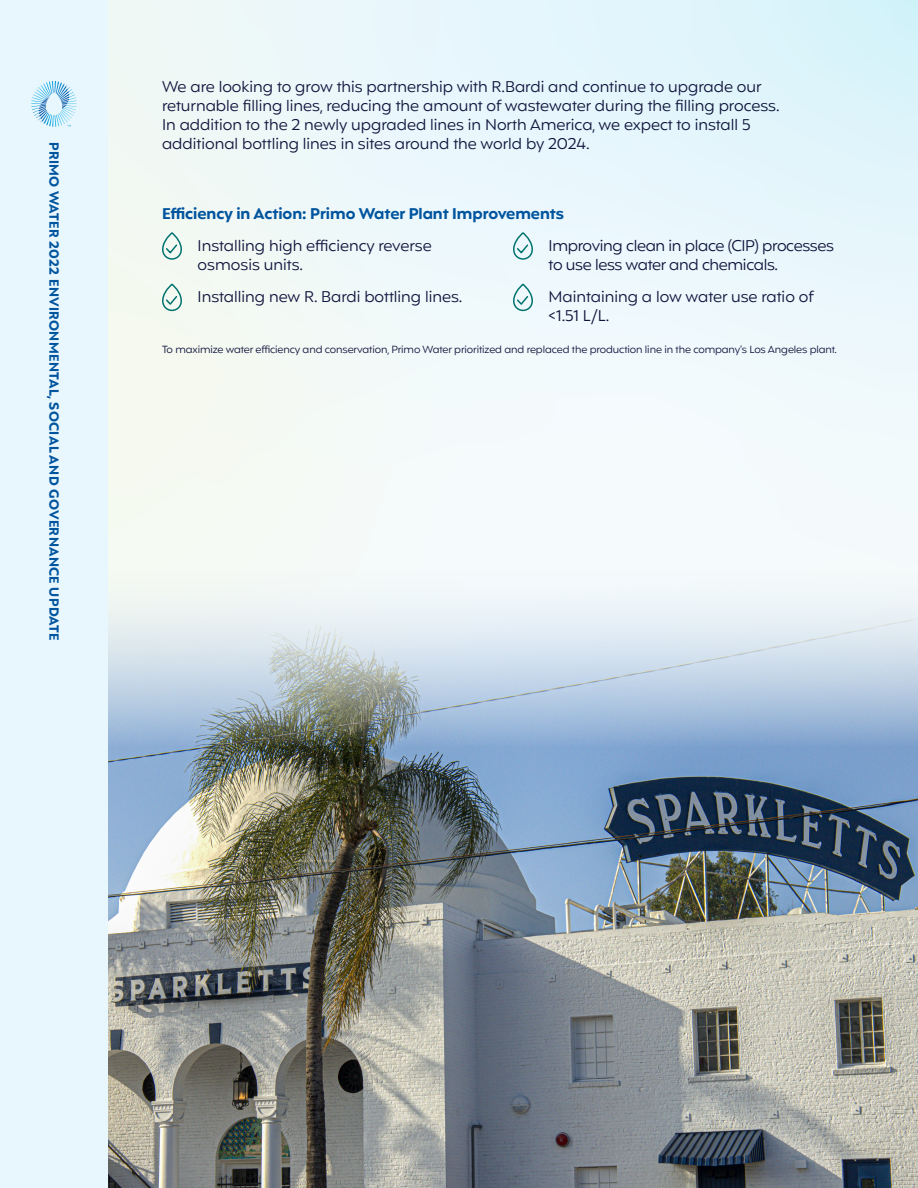
<style>
.page{position:relative;width:918px;height:1188px;background:#fff}
.page>*{position:absolute;margin:0;border:0;box-sizing:border-box;transform-origin:0 0}
.t1{font:15.75px/18.9px "Mangueira Alt";color:#10143c}
.t2{font:15.75px/18.9px "Mangueira Alt";letter-spacing:-.02em;color:#10143c}
.t3{font:700 15.75px "Mangueira Alt";color:#00559e}
.t4{font:700 13.5px "Mangueira Alt";letter-spacing:.025em;color:#00559e}
.t5{font:10.5px "Mangueira Alt";letter-spacing:-.01em;color:#10143c}
</style>
<div class="page">
<svg style="left:108px;top:0;width:810px;height:558px"></svg>
<img style="left:108px;top:558px;width:810px;height:630px">
<svg style="left:161px;top:233px;width:24px;height:27px"></svg>
<svg style="left:512px;top:233px;width:24px;height:27px"></svg>
<svg style="left:161px;top:284px;width:24px;height:28px"></svg>
<svg style="left:512px;top:284px;width:24px;height:28px"></svg>
<div style="left:0;top:0;width:108px;height:1188px;background:#e8f6fd"></div>
<svg style="left:31px;top:81px;width:46px;height:46px"></svg>
<p class="t4" style="left:63px;top:142px;width:500px;rotate:90deg">PRIMO WATER 2022 ENVIRONMENTAL, SOCIAL AND GOVERNANCE UPDATE</p>
<p class="t1" style="left:162px;top:78px;width:619px">We are looking to grow this partnership with R.Bardi and continue to upgrade our returnable filling lines, reducing the amount of wastewater during the filling process.<br>In addition to the 2 newly upgraded lines in North America, we expect to install 5 additional bottling lines in sites around the world by 2024.</p>
<p class="t3" style="left:162px;top:203px;width:404px">Efficiency in Action: Primo Water Plant Improvements</p>
<p class="t1" style="left:198px;top:237px;width:236px">Installing high efficiency reverse osmosis units.</p>
<p class="t1" style="left:198px;top:288px;width:266px">Installing new R. Bardi bottling lines.</p>
<p class="t2" style="left:549px;top:237px;width:287px">Improving clean in place (CIP) processes to use less water and chemicals.</p>
<p class="t1" style="left:549px;top:288px;width:267px">Maintaining a low water use ratio of &lt;1.51 L/L.</p>
<p class="t5" style="left:162px;top:342px;width:677px">To maximize water efficiency and conservation, Primo Water prioritized and replaced the production line in the company’s Los Angeles plant.</p>
</div>
